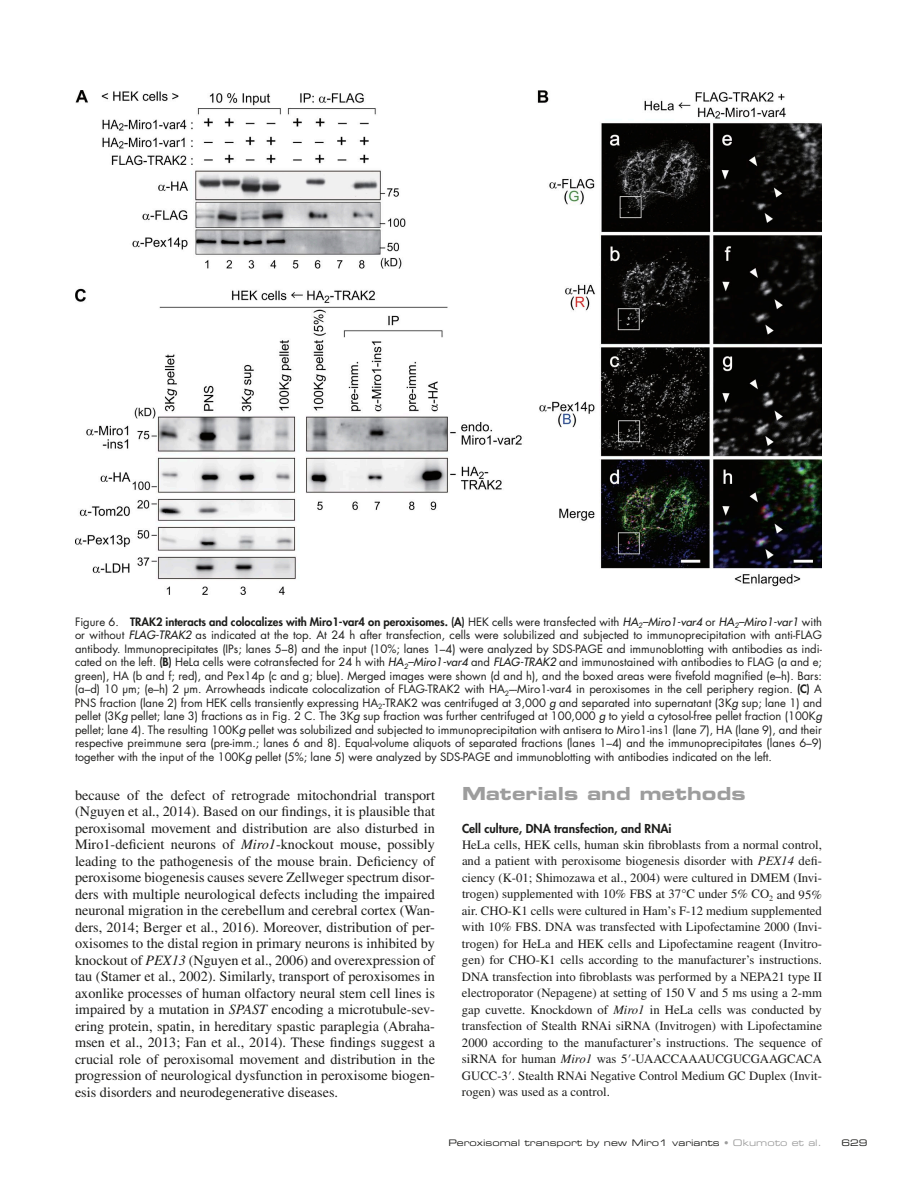
<style>
.page{position:relative;width:918px;height:1188px;background:#fff}
.page>*{position:absolute;margin:0;border:0;box-sizing:border-box;transform-origin:0 0}
.t1{font:18px "Eurostile LT Std Bold Ex 2";letter-spacing:.005em;color:#9d9d9d}
.t2{font:14.25px/16.5px "Times LT Std";color:#1d1d1b;text-align:justify}
.t3{font:12.75px/16.5px "Times LT Std";color:#1d1d1b;text-align:justify}
.t4{font:800 12px "Futura Std";color:#1d1d1b}
.t5{font:11.25px/13.5px "Futura Std";color:#1d1d1b;text-align:justify}
.t6{font:9px "Eurostile LT Std Ex 2";color:#1d1d1b}
.s1{font-weight:800}
.s2{font-weight:500;font-style:italic}
.s3{font-style:italic}
.s4{font-family:"STIX General"}
.s5{color:#9d9d9d}
</style>
<div class="page">
<img style="left:75px;top:90px;width:747px;height:504px">
<p class="t5" style="left:75px;top:615px;width:749px">Figure 6. <span class="s1">TRAK2 interacts and colocalizes with Miro1-var4 on peroxisomes. (A)</span> HEK cells were transfected with <span class="s2">HA</span><sub>2</sub><span class="s2">–Miro1-var4</span> or <span class="s2">HA</span><sub>2</sub><span class="s2">–Miro1-var1</span> with or without <span class="s2">FLAG-TRAK2</span> as indicated at the top. At 24 h after transfection, cells were solubilized and subjected to immunoprecipitation with anti-FLAG antibody. Immunoprecipitates (IPs; lanes 5–8) and the input (10%; lanes 1–4) were analyzed by SDS-PAGE and immunoblotting with antibodies as indi&shy;cated on the left. <span class="s1">(B)</span> HeLa cells were cotransfected for 24 h with <span class="s2">HA</span><sub>2</sub><span class="s2">–Miro1-var4</span> and <span class="s2">FLAG-TRAK2</span> and immunostained with antibodies to FLAG (a and e; green), HA (b and f; red), and Pex14p (c and g; blue). Merged images were shown (d and h), and the boxed areas were fivefold magnified (e–h). Bars: (a–d) 10 µm; (e–h) 2 µm. Arrowheads indicate colocalization of FLAG-TRAK2 with HA<sub>2</sub>–-Miro1-var4 in peroxisomes in the cell periphery region. <span class="s1">(C)</span> A PNS fraction (lane 2) from HEK cells transiently expressing HA<sub>2</sub>-TRAK2 was centrifuged at 3,000 <span class="s2">g</span> and separated into supernatant (3K<span class="s2">g</span> sup; lane 1) and pellet (3K<span class="s2">g</span> pellet; lane 3) fractions as in Fig. 2 C. The 3K<span class="s2">g</span> sup fraction was further centrifuged at 100,000 <span class="s2">g</span> to yield a cytosol-free pellet fraction (100K<span class="s2">g </span>pellet; lane 4). The resulting 100K<span class="s2">g</span> pellet was solubilized and subjected to immunoprecipitation with antisera to Miro1-ins1 (lane 7), HA (lane 9), and their respective preimmune sera (pre-imm.; lanes 6 and 8). Equal-volume aliquots of separated fractions (lanes 1–4) and the immunoprecipitates (lanes 6–9) together with the input of the 100K<span class="s2">g</span> pellet (5%; lane 5) were analyzed by SDS-PAGE and immunoblotting with antibodies indicated on the left.</p>
<p class="t2" style="left:75px;top:786px;width:362px">because of the defect of retrograde mitochondrial transport (Nguyen et al., 2014). Based on our findings, it is plausible that peroxisomal movement and distribution are also disturbed in Miro1-deficient neurons of <span class="s3">Miro1</span>-knockout mouse, possibly leading to the pathogenesis of the mouse brain. Deficiency of peroxisome biogenesis causes severe Zellweger spectrum disor&shy;ders with multiple neurological defects including the impaired neuronal migration in the cerebellum and cerebral cortex (Wan&shy;ders, 2014; Berger et al., 2016). Moreover, distribution of per&shy;oxisomes to the distal region in primary neurons is inhibited by knockout of <span class="s3">PEX13</span> (Nguyen et al., 2006) and overexpression of tau (Stamer et al., 2002). Similarly, transport of peroxisomes in axonlike processes of human olfactory neural stem cell lines is impaired by a mutation in <span class="s3">SPAST</span> encoding a microtubule-sev&shy;ering protein, spatin, in hereditary spastic paraplegia (Abraha&shy;msen et al., 2013; Fan et al., 2014). These findings suggest a crucial role of peroxisomal movement and distribution in the progression of neurological dysfunction in peroxisome biogen&shy;esis disorders and neurodegenerative diseases.</p>
<h1 class="t1" style="left:462px;top:780px;width:285px">Materials and methods</h1>
<p class="t4" style="left:462px;top:820px;width:211px">Cell culture, DNA transfection, and RNAi</p>
<p class="t3" style="left:462px;top:836px;width:362px">HeLa cells, HEK cells, human skin fibroblasts from a normal control, and a patient with peroxisome biogenesis disorder with <span class="s3">PEX14</span> defi&shy;ciency (K-01; Shimozawa et al., 2004) were cultured in DMEM (Invi&shy;trogen) supplemented with 10% FBS at 37°C under 5% CO<sub>2</sub> and 95% air. CHO-K1 cells were cultured in Ham’s F-12 medium supplemented with 10% FBS. DNA was transfected with Lipofectamine 2000 (Invi&shy;trogen) for HeLa and HEK cells and Lipofectamine reagent (Invitro&shy;gen) for CHO-K1 cells according to the manufacturer’s instructions.<br>DNA transfection into fibroblasts was performed by a NEPA21 type II electroporator (Nepagene) at setting of 150 V and 5 ms using a 2-mm gap cuvette. Knockdown of <span class="s3">Miro1</span> in HeLa cells was conducted by transfection of Stealth RNAi siRNA (Invitrogen) with Lipofectamine 2000 according to the manufacturer’s instructions. The sequence of siRNA for human <span class="s3">Miro1</span> was 5<span class="s4">′</span>-UAACCAAAUCGUCGAAGCACA GUCC-3<span class="s4">′</span>. Stealth RNAi Negative Control Medium GC Duplex (Invit&shy;rogen) was used as a control.</p>
<p class="t6" style="left:448px;top:1136px;width:375px">Peroxisomal transport by new M iro1 variants <span class="s5">• Okumoto et al.</span></p>
<p class="t6" style="left:841px;top:1136px;width:28px">629</p>
</div>
